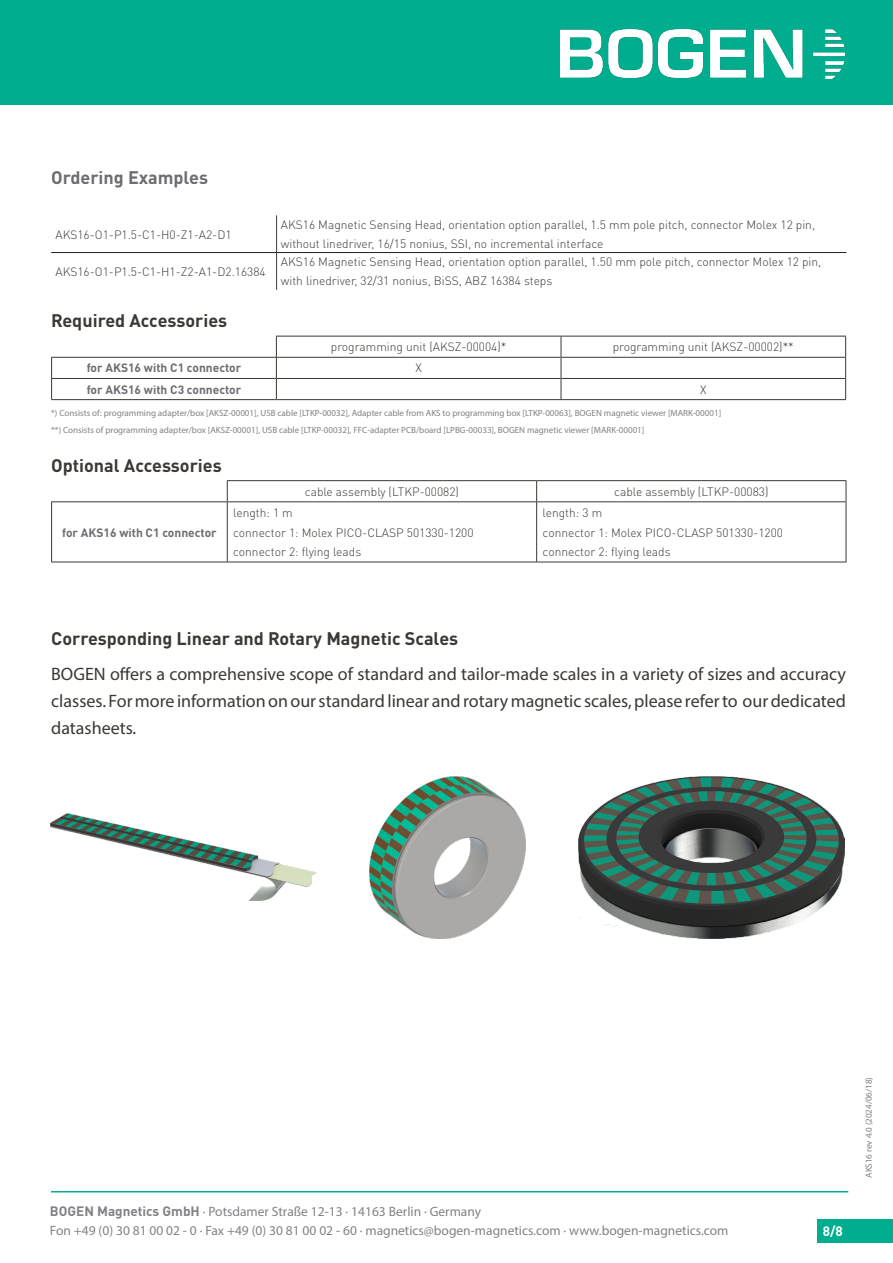
<style>
.page{position:relative;width:893px;height:1263px;background:#fff}
.page>*{position:absolute;margin:0;border:0;box-sizing:border-box;transform-origin:0 0}
.Standard_Text{font:18px/27px "Myriad Pro";color:#3c3934;text-align:justify}
.Standard_Überschrift{font:700 18px "DIN Pro";color:#3c3934}
.Standard_Überschrift_2{font:700 18px "DIN Pro";color:#6c6d70}
.t1{font:13.5px/19.5px "Myriad Pro";color:#808285}
.t2{font:700 13.5px "DIN Pro";color:#fff}
.Tabelle_Standardtext{font:300 12px/19.5px "DIN Pro";color:#3c3934}
.Tabelle_Überschrift{font:700 12px "DIN Pro";color:#6c6d70}
.Fussnote{font:9px "Myriad Pro";color:#808285}
.s1{font-family:"DIN Pro";font-weight:700}
</style>
<div class="page">
<div style="left:0;top:0;width:893px;height:104px;background:#00ad8e"></div>
<div style="left:817px;top:1219px;width:76px;height:24px;background:#00ad8e"></div>
<hr style="left:51px;top:1191px;width:797px;height:1px;background:#00ad8e">
<hr style="left:276px;top:215px;width:1px;height:37px;background:#3c3934">
<hr style="left:276px;top:253px;width:1px;height:37px;background:#3c3934">
<hr style="left:51px;top:252px;width:226px;height:1px;background:#231f20">
<hr style="left:277px;top:252px;width:569px;height:1px;background:#231f20">
<hr style="left:52px;top:378px;width:224px;height:1px;background:#3c3934">
<hr style="left:277px;top:378px;width:284px;height:1px;background:#3c3934">
<hr style="left:561px;top:378px;width:284px;height:1px;background:#3c3934">
<hr style="left:51px;top:357px;width:225px;height:1px;background:#3c3934">
<hr style="left:277px;top:357px;width:284px;height:1px;background:#3c3934">
<hr style="left:561px;top:357px;width:284px;height:1px;background:#3c3934">
<hr style="left:276px;top:336px;width:285px;height:1px;background:#3c3934">
<hr style="left:561px;top:336px;width:285px;height:1px;background:#3c3934">
<svg style="left:51px;top:357px;width:1px;height:42px"></svg>
<svg style="left:276px;top:336px;width:1px;height:63px"></svg>
<svg style="left:561px;top:336px;width:1px;height:63px"></svg>
<svg style="left:845px;top:336px;width:1px;height:63px"></svg>
<hr style="left:51px;top:399px;width:225px;height:1px;background:#3c3934">
<hr style="left:276px;top:399px;width:285px;height:1px;background:#3c3934">
<hr style="left:561px;top:399px;width:285px;height:1px;background:#3c3934">
<hr style="left:51px;top:562px;width:176px;height:1px;background:#3c3934">
<hr style="left:227px;top:562px;width:310px;height:1px;background:#3c3934">
<hr style="left:537px;top:562px;width:309px;height:1px;background:#3c3934">
<hr style="left:51px;top:502px;width:176px;height:1px;background:#3c3934">
<hr style="left:228px;top:502px;width:308px;height:1px;background:#3c3934">
<hr style="left:537px;top:502px;width:309px;height:1px;background:#3c3934">
<hr style="left:227px;top:480px;width:310px;height:1px;background:#3c3934">
<svg style="left:227px;top:481px;width:1px;height:21px"></svg>
<hr style="left:537px;top:480px;width:309px;height:1px;background:#3c3934">
<svg style="left:536px;top:481px;width:1px;height:21px"></svg>
<svg style="left:846px;top:481px;width:1px;height:21px"></svg>
<hr style="left:51px;top:502px;width:1px;height:60px;background:#3c3934">
<hr style="left:227px;top:502px;width:1px;height:60px;background:#3c3934">
<hr style="left:536px;top:502px;width:1px;height:60px;background:#3c3934">
<hr style="left:846px;top:502px;width:1px;height:60px;background:#3c3934">
<img style="left:50px;top:814px;width:266px;height:87px">
<img style="left:370px;top:776px;width:155px;height:162px">
<img style="left:579px;top:776px;width:266px;height:162px">
<img style="left:561px;top:30px;width:285px;height:48px">
<p class="Standard_Überschrift_2" style="left:51px;top:162px;width:158px">Ordering Examples</p>
<p class="Tabelle_Standardtext" style="left:55px;top:224px;width:178px">AKS16-O1-P1.5-C1-H0-Z1-A2-D1</p>
<p class="Tabelle_Standardtext" style="left:281px;top:214px;width:536px">AKS16 Magnetic Sensing Head, orientation option parallel, 1.5 mm pole pitch, connector Molex 12 pin, without linedriver, 16/15 nonius, SSI, no incremental interface</p>
<p class="Tabelle_Standardtext" style="left:55px;top:261px;width:212px">AKS16-O1-P1.5-C1-H1-Z2-A1-D2.16384</p>
<p class="Tabelle_Standardtext" style="left:281px;top:251px;width:542px">AKS16 Magnetic Sensing Head, orientation option parallel, 1.50 mm pole pitch, connector Molex 12 pin, with linedriver, 32/31 nonius, BiSS, ABZ 16384 steps</p>
<p class="Standard_Überschrift" style="left:51px;top:306px;width:178px">Required Accessories</p>
<p class="Tabelle_Standardtext" style="left:331px;top:337px;width:177px">programming unit (AKSZ-00004)*</p>
<p class="Tabelle_Standardtext" style="left:613px;top:337px;width:183px">programming unit (AKSZ-00002)**</p>
<p class="Tabelle_Überschrift" style="left:87px;top:358px;width:156px">for AKS16 with C1 connector</p>
<p class="Tabelle_Standardtext" style="left:415px;top:358px;width:8px">X</p>
<p class="Tabelle_Überschrift" style="left:87px;top:379px;width:156px">for AKS16 with C3 connector</p>
<p class="Tabelle_Standardtext" style="left:700px;top:379px;width:8px">X</p>
<p class="Fussnote" style="left:51px;top:408px;width:671px">*) Consists of: programming adapter/box [AKSZ-00001], USB cable [LTKP-00032], Adapter cable from AKS to programming box [LTKP-00063], BOGEN magnetic viewer [MARK-00001]</p>
<p class="Fussnote" style="left:51px;top:424px;width:595px">**) Consists of programming adapter/box [AKSZ-00001], USB cable [LTKP-00032], FFC-adapter PCB/board [LPBG-00033], BOGEN magnetic viewer [MARK-00001]</p>
<p class="Standard_Überschrift" style="left:51px;top:450px;width:172px">Optional Accessories</p>
<p class="Tabelle_Standardtext" style="left:305px;top:481px;width:156px">cable assembly (LTKP-00082)</p>
<p class="Tabelle_Standardtext" style="left:614px;top:481px;width:156px">cable assembly (LTKP-00083)</p>
<p class="Tabelle_Überschrift" style="left:62px;top:522px;width:156px">for AKS16 with C1 connector</p>
<p class="Tabelle_Standardtext" style="left:543px;top:502px;width:61px">length: 3 m</p>
<p class="Tabelle_Standardtext" style="left:543px;top:522px;width:242px">connector 1: Molex PICO-CLASP 501330-1200</p>
<p class="Tabelle_Standardtext" style="left:543px;top:541px;width:129px">connector 2: flying leads</p>
<p class="Tabelle_Standardtext" style="left:233px;top:502px;width:61px">length: 1 m</p>
<p class="Tabelle_Standardtext" style="left:233px;top:522px;width:242px">connector 1: Molex PICO-CLASP 501330-1200</p>
<p class="Tabelle_Standardtext" style="left:233px;top:541px;width:129px">connector 2: flying leads</p>
<p class="Standard_Überschrift" style="left:51px;top:623px;width:408px">Corresponding Linear and Rotary Magnetic Scales</p>
<p class="Standard_Text" style="left:51px;top:661px;width:796px">BOGEN offers a comprehensive scope of standard and tailor-made scales in a variety of sizes and accuracy classes. For more information on our standard linear and rotary magnetic scales, please refer to our dedicated datasheets.</p>
<p class="t1" style="left:50px;top:1201px;width:680px"><span class="s1">BOGEN Magnetics GmbH</span> · Potsdamer Straße 12-13 · 14163 Berlin · Germany<br>Fon +49 (0) 30 81 00 02 - 0 · Fax +49 (0) 30 81 00 02 - 60 · magnetics@bogen-magnetics.com · www.bogen-magnetics.com</p>
<p class="t2" style="left:823px;top:1219px;width:22px">8/8</p>
<p class="Fussnote" style="left:863px;top:1178px;width:102px;rotate:-90deg">AKS16 rev 4.0 (2024/06/18)</p>
</div>
